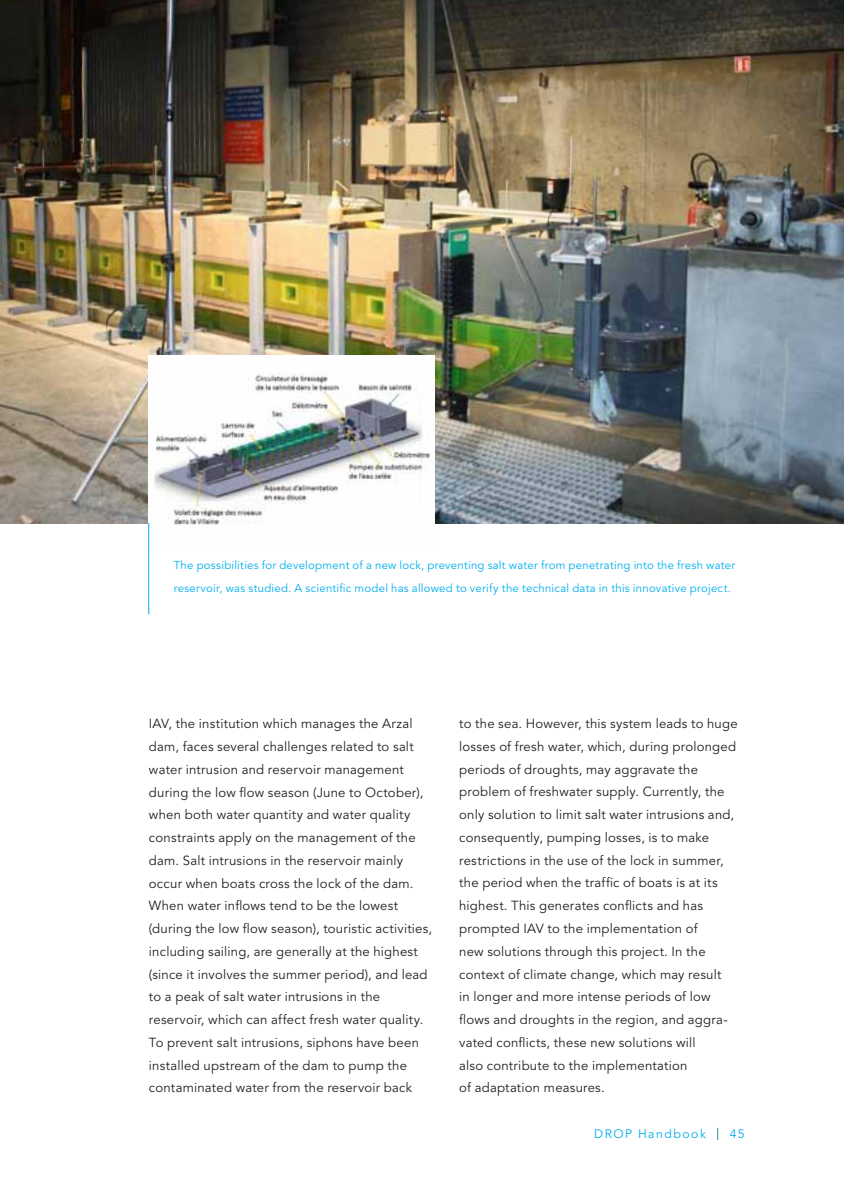
<style>
.page{position:relative;width:844px;height:1191px;background:#fff}
.page>*{position:absolute;margin:0;border:0;box-sizing:border-box;transform-origin:0 0}
.t1{font:13.12px/22.8px "Avenir LT Std";letter-spacing:.015em;color:#231f20}
.t2{font:12.25px "Avenir LT Std";letter-spacing:.12em;color:#00aeef}
.t3{font:11.38px/22.8px "Avenir LT Std";letter-spacing:.02em;color:#00aeef}
.s1{color:#006963}
</style>
<div class="page">
<img style="left:0;top:0;width:843px;height:523px">
<img style="left:149px;top:355px;width:285px;height:191px">
<hr style="left:148px;top:523px;width:1px;height:91px;background:#00aeef">
<p class="t3" style="left:174px;top:554px;width:562px">The possibilities for development of a new lock, preventing salt water from penetrating into the fresh water reservoir, was studied. A scientific model has allowed to verify the technical data in this innovative project.</p>
<p class="t1" style="left:149px;top:712px;width:285px">IAV, the institution which manages the Arzal dam, faces several challenges related to salt water intrusion and reservoir management during the low flow season (June to October), when both water quantity and water quality constraints apply on the management of the dam. Salt intrusions in the reservoir mainly occur when boats cross the lock of the dam.<br>When water inflows tend to be the lowest (during the low flow season), touristic activities, including sailing, are generally at the highest (since it involves the summer period), and lead to a peak of salt water intrusions in the reservoir, which can affect fresh water quality.<br>To prevent salt intrusions, siphons have been installed upstream of the dam to pump the contaminated water from the reservoir back</p>
<p class="t1" style="left:459px;top:712px;width:280px">to the sea. However, this system leads to huge losses of fresh water, which, during prolonged periods of droughts, may aggravate the problem of freshwater supply. Currently, the only solution to limit salt water intrusions and, consequently, pumping losses, is to make restrictions in the use of the lock in summer, the period when the traffic of boats is at its highest. This generates conflicts and has prompted IAV to the implementation of<br>new solutions through this project. In the context of climate change, which may result<br>in longer and more intense periods of low flows and droughts in the region, and aggra&shy;vated conflicts, these new solutions will<br>also contribute to the implementation<br>of adaptation measures.</p>
<p class="t2" style="left:594px;top:1126px;width:152px">DROP Handbook <span class="s1">|</span> 45</p>
</div>
